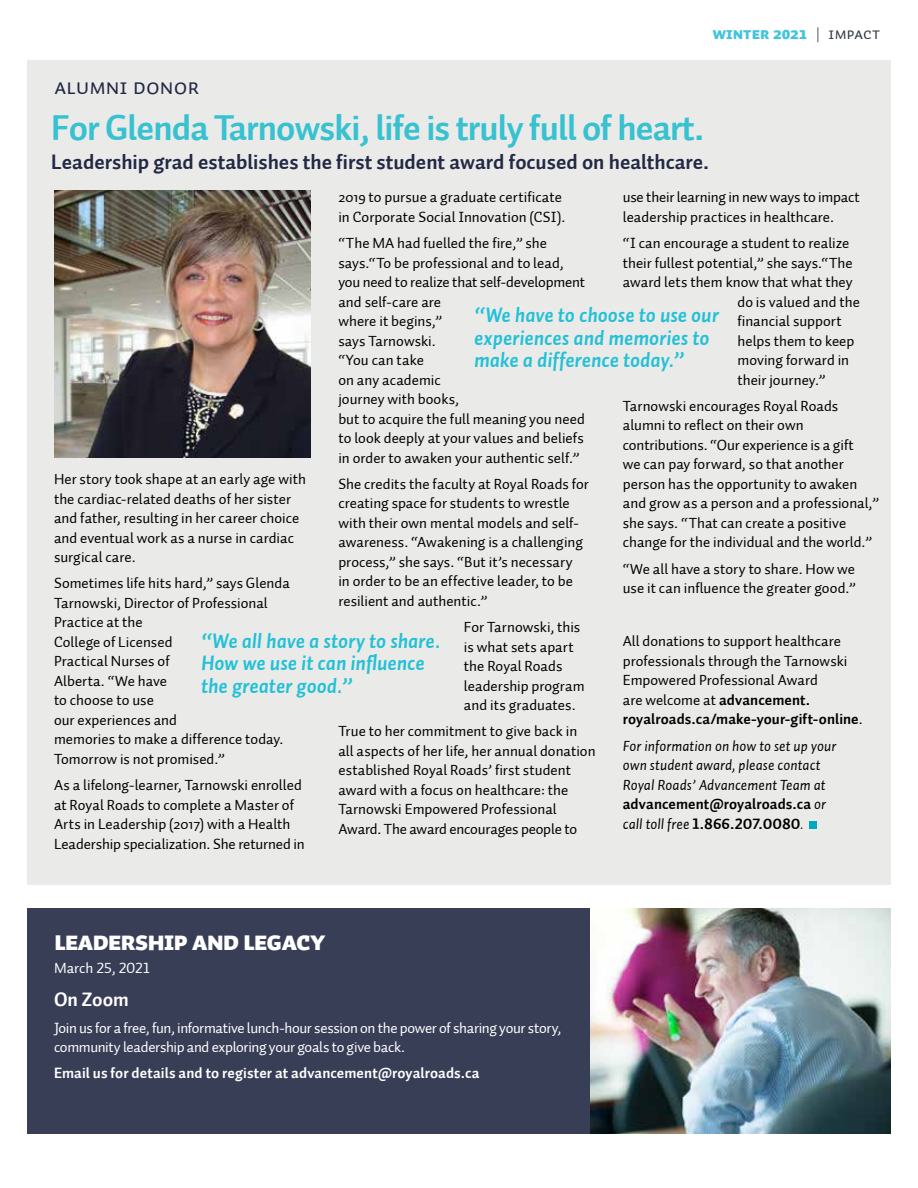
<style>
.page{position:relative;width:918px;height:1188px;background:#fff}
.page>*{position:absolute;margin:0;border:0;box-sizing:border-box;transform-origin:0 0}
.t1{font:36px "Auto 1 Bold LF";letter-spacing:-.025em;color:#38c1d0}
.t2{font:27px "Auto 1 Black Sm Cp";letter-spacing:-.04em;color:#fff}
.t3{font:22.5px "Auto 1 Regular Sm Cp";letter-spacing:-.005em;color:#232945}
.t4{font:21px/22.5px "Auto 1 Bold Italic LF";letter-spacing:-.005em;color:#23c0d7}
.t5{font:21px "Auto 1 Bold LF";color:#232945}
.t6{font:19.5px "Auto 1 Bold LF";color:#fff}
.t7{font:16.5px "Auto 1 Black Sm Cp";color:#42c4dd}
.t8{font:15px/19.5px "Auto 1";color:#000}
.t9{font:15px/19.5px "Auto 1";letter-spacing:-.02em;color:#fff}
.t10{font:15px/19.5px "Auto 1 Bold LF";letter-spacing:.005em;color:#000}
.t11{font:italic 15px/19.5px "Auto 1";letter-spacing:.005em;color:#000}
.t12{font:15px "Auto 1 Bold LF";letter-spacing:.005em;color:#fff}
.t13{font:15px "Auto 1 Regular LF";letter-spacing:.005em;color:#fff}
.s1{font-family:"Auto 1";font-weight:300;color:#343a47}
.s2{font-family:"Auto 1 Regular Sm Cp";color:#343a47}
.s3{font-family:"Auto 1 Bold LF"}
.s4{font-family:"Auto 1"}
.s5{font-family:"Auto 1";font-style:italic}
</style>
<div class="page">
<div style="left:27px;top:60px;width:864px;height:825px;background:#eaebe8"></div>
<div style="left:809px;top:821px;width:8px;height:8px;background:#00a7c1"></div>
<img style="left:54px;top:190px;width:256px;height:268px">
<div style="left:27px;top:908px;width:563px;height:226px;background:#393e57"></div>
<img style="left:590px;top:908px;width:301px;height:226px">
<h3 class="t3" style="left:54px;top:74px;width:147px">Alumni Donor</h3>
<p class="t7" style="left:713px;top:24px;width:169px">Winter 2021 <span class="s1">|</span> <span class="s2">Impact</span></p>
<h1 class="t1" style="left:51px;top:104px;width:655px">For Glenda Tarnowski, life is truly full of heart.</h1>
<h3 class="t5" style="left:51px;top:148px;width:659px">Leadership grad establishes the first student award focused on healthcare.</h3>
<p class="t8" style="left:338px;top:188px;width:229px">2019 to pursue a graduate certificate in Corporate Social Innovation (CSI).</p>
<p class="t8" style="left:338px;top:234px;width:248px">“The MA had fuelled the fire,” she says.“To be professional and to lead, you need to realize that self-development and self-care are<br>where it begins,”<br>says Tarnowski.<br>“You can take<br>on any academic<br>journey with books,<br>but to acquire the full meaning you need to look deeply at your values and beliefs in order to awaken your authentic self.”</p>
<p class="t8" style="left:338px;top:474px;width:252px">She credits the faculty at Royal Roads for creating space for students to wrestle with their own mental models and self&shy;awareness. “Awakening is a challenging process,” she says. “But it’s necessary<br>in order to be an effective leader, to be resilient and authentic.”</p>
<p class="t8" style="left:464px;top:618px;width:122px">For Tarnowski, this is what sets apart the Royal Roads leadership program and its graduates.</p>
<p class="t8" style="left:338px;top:722px;width:259px">True to her commitment to give back in all aspects of her life, her annual donation established Royal Roads’ first student award with a focus on healthcare: the Tarnowski Empowered Professional Award. The award encourages people to</p>
<p class="t8" style="left:623px;top:188px;width:239px">use their learning in new ways to impact leadership practices in healthcare.</p>
<p class="t8" style="left:623px;top:234px;width:228px">“I can encourage a student to realize</p>
<p class="t8" style="left:623px;top:253px;width:231px">their fullest potential,” she says.“The</p>
<p class="t8" style="left:623px;top:273px;width:231px">award lets them know that what they</p>
<p class="t8" style="left:738px;top:292px;width:124px">do is valued and the</p>
<p class="t8" style="left:738px;top:312px;width:106px">financial support</p>
<p class="t8" style="left:738px;top:331px;width:118px">helps them to keep</p>
<p class="t8" style="left:738px;top:351px;width:113px">moving forward in</p>
<p class="t8" style="left:738px;top:370px;width:89px">their journey.”</p>
<p class="t8" style="left:623px;top:396px;width:258px">Tarnowski encourages Royal Roads alumni to reflect on their own contributions. “Our experience is a gift<br>we can pay forward, so that another person has the opportunity to awaken and grow as a person and a professional,” she says. “That can create a positive change for the individual and the world.”</p>
<p class="t8" style="left:623px;top:559px;width:235px">“We all have a story to share. How we use it can influence the greater good.”</p>
<p class="t8" style="left:623px;top:632px;width:226px">All donations to support healthcare professionals through the Tarnowski Empowered Professional Award<br>are welcome at <span class="s3">advancement.</span></p>
<p class="t10" style="left:623px;top:710px;width:241px">royalroads.ca/make-your-gift-online<span class="s4">.</span></p>
<p class="t11" style="left:623px;top:736px;width:215px">For information on how to set up your own student award, please contact<br>Royal Roads’ Advancement Team at</p>
<p class="t10" style="left:623px;top:795px;width:205px">advancement@royalroads.ca <span class="s5">or call toll free</span> 1.866.207.0080<span class="s5">.</span></p>
<h3 class="t4" style="left:474px;top:304px;width:246px">“We have to choose to use our experiences and memories to make a difference today.”</h3>
<p class="t8" style="left:54px;top:470px;width:253px">Her story took shape at an early age with the cardiac-related deaths of her sister and father, resulting in her career choice and eventual work as a nurse in cardiac surgical care.</p>
<p class="t8" style="left:54px;top:574px;width:237px">Sometimes life hits hard,” says Glenda<br>Tarnowski, Director of Professional<br>Practice at the<br>College of Licensed<br>Practical Nurses of<br>Alberta. “We have<br>to choose to use<br>our experiences and<br>memories to make a difference today.<br>Tomorrow is not promised.”</p>
<p class="t8" style="left:54px;top:776px;width:252px">As a lifelong-learner, Tarnowski enrolled at Royal Roads to complete a Master of Arts in Leadership (2017) with a Health Leadership specialization. She returned in</p>
<h3 class="t4" style="left:201px;top:630px;width:241px">“We all have a story to share.<br>How we use it can influence the greater good.”</h3>
<h2 class="t2" style="left:54px;top:926px;width:273px">Leadership and Legacy</h2>
<p class="t13" style="left:54px;top:959px;width:97px">March 25, 2021</p>
<h3 class="t6" style="left:54px;top:987px;width:76px">On Zoom</h3>
<p class="t9" style="left:54px;top:1018px;width:509px">Join us for a free, fun, informative lunch-hour session on the power of sharing your story, community leadership and exploring your goals to give back.</p>
<p class="t12" style="left:54px;top:1063px;width:427px">Email us for details and to register at advancement@royalroads.ca</p>
</div>
